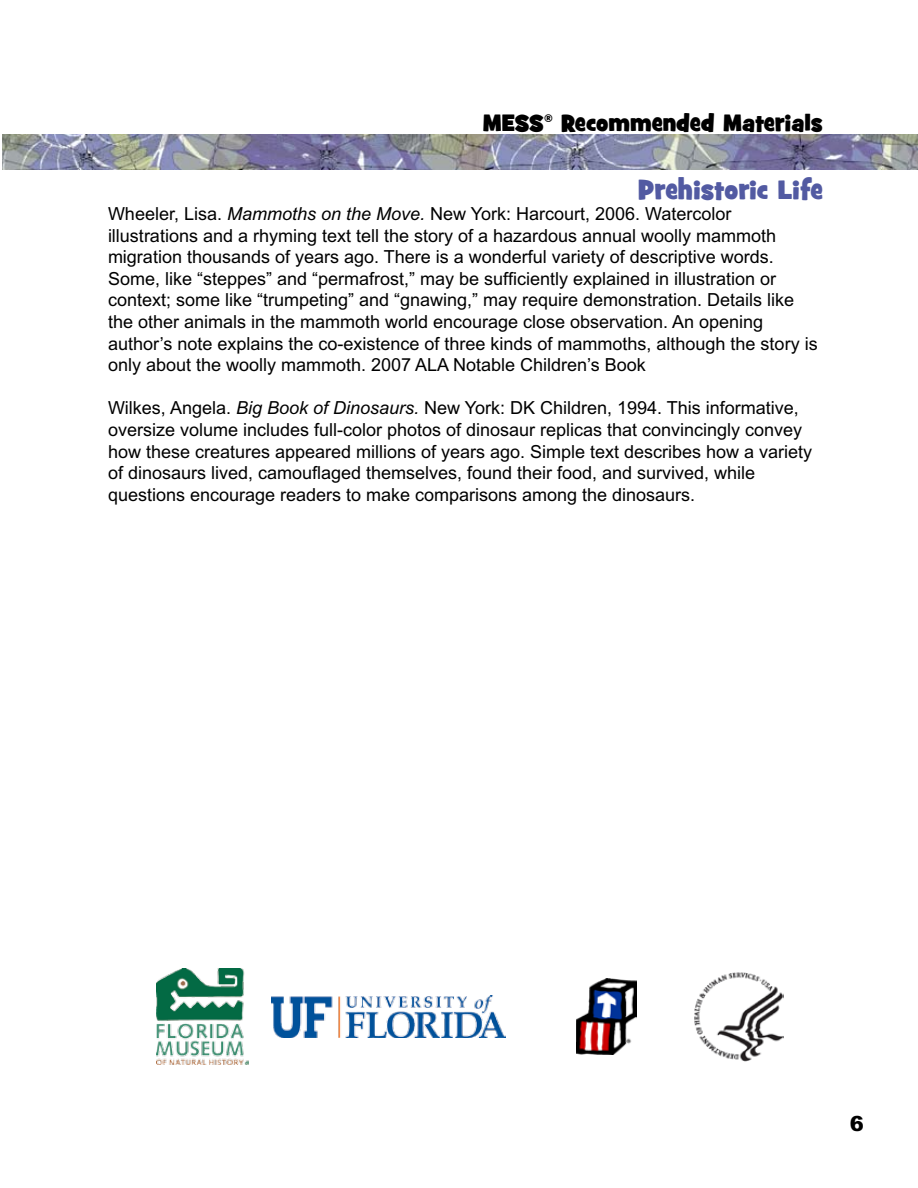
<style>
.page{position:relative;width:918px;height:1188px;background:#fff}
.page>*{position:absolute;margin:0;border:0;box-sizing:border-box;transform-origin:0 0}
.t1{font:27px "Grilled Cheese BTN Toasted";color:#525aa2}
.t2{font:24px "Grilled Cheese BTN Toasted";color:#000}
.t3{font:900 21px "Arial MT Std";color:#000}
.t4{font:18px/21.6px "Arial MT Std";color:#000}
.t5{font:10.5px "Grilled Cheese BTN Toasted";color:#000}
.s1{font-style:italic}
</style>
<div class="page">
<img style="left:2px;top:135px;width:916px;height:34px">
<img style="left:576px;top:979px;width:60px;height:75px">
<img style="left:694px;top:972px;width:90px;height:89px">
<img style="left:156px;top:968px;width:93px;height:97px">
<img style="left:272px;top:995px;width:233px;height:43px">
<h2 class="t2" style="left:483px;top:108px;width:63px">MESS</h2>
<p class="t5" style="left:544px;top:112px;width:10px">®</p>
<h2 class="t2" style="left:561px;top:108px;width:263px">Recommended Materials</h2>
<h1 class="t1" style="left:638px;top:172px;width:186px">Prehistoric Life</h1>
<p class="t4" style="left:108px;top:203px;width:711px">Wheeler, Lisa. <span class="s1">Mammoths on the Move.</span> New York: Harcourt, 2006. Watercolor illustrations and a rhyming text tell the story of a hazardous annual woolly mammoth migration thousands of years ago. There is a wonderful variety of descriptive words.<br>Some, like “steppes” and “permafrost,” may be sufficiently explained in illustration or context; some like “trumpeting” and “gnawing,” may require demonstration. Details like the other animals in the mammoth world encourage close observation. An opening author’s note explains the co-existence of three kinds of mammoths, although the story is only about the woolly mammoth. 2007 ALA Notable Children’s Book</p>
<p class="t4" style="left:108px;top:397px;width:706px">Wilkes, Angela. <span class="s1">Big Book of Dinosaurs.</span> New York: DK Children, 1994. This informative, oversize volume includes full-color photos of dinosaur replicas that convincingly convey how these creatures appeared millions of years ago. Simple text describes how a variety of dinosaurs lived, camouflaged themselves, found their food, and survived, while questions encourage readers to make comparisons among the dinosaurs.</p>
<p class="t3" style="left:850px;top:1110px;width:16px">6</p>
</div>
